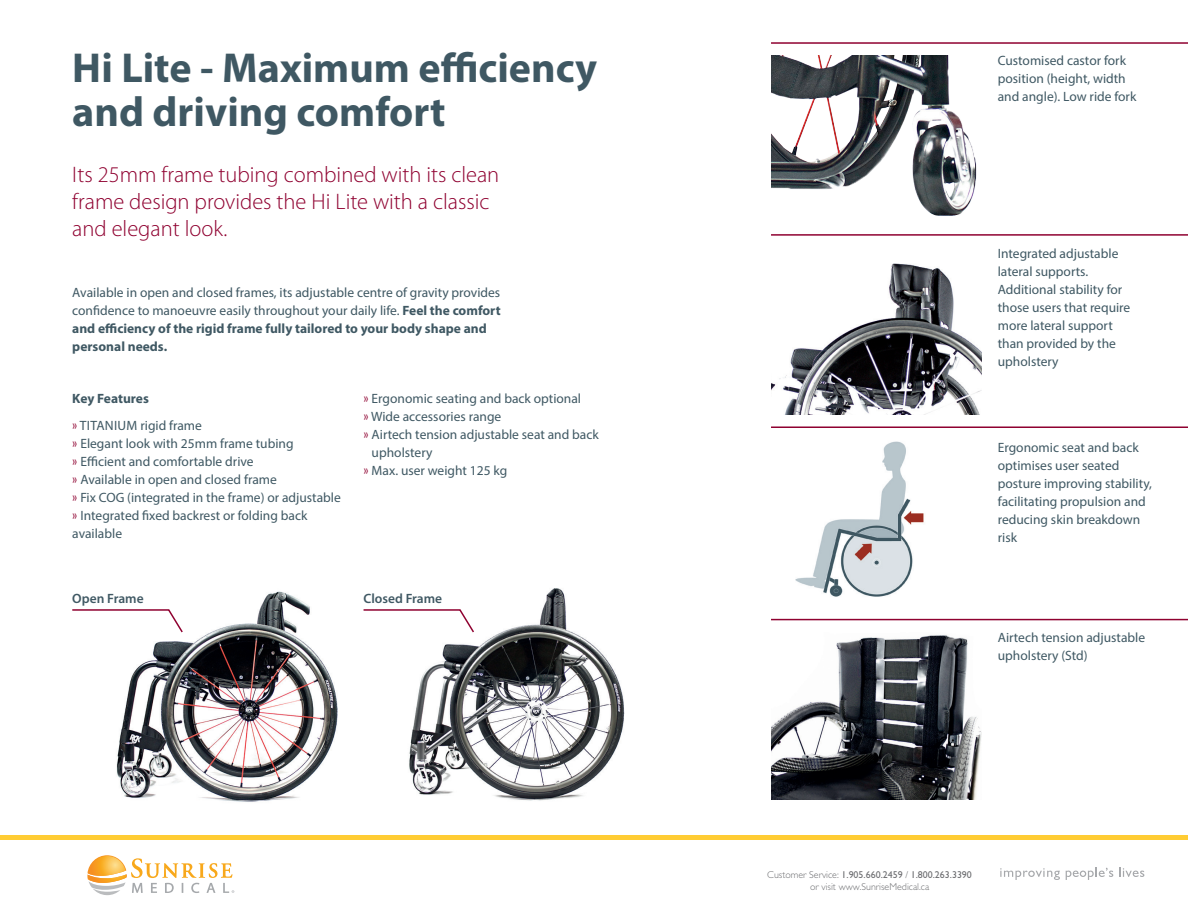
<style>
.page{position:relative;width:1188px;height:918px;background:#fff}
.page>*{position:absolute;margin:0;border:0;box-sizing:border-box;transform-origin:0 0}
.Head_Myriad_Pro_-_Bo{font:700 42px/43.5px "Myriad Pro";color:#3f5863}
.Copy_Myriad_Pro_-_Re{font:300 22.5px/27px "Myriad Pro";color:#8f0130}
.Copy_Myriad_Pro_-_Re-2{font:13.5px/18px "Myriad Pro";color:#3f5863}
.Copy_Myriad_Pro_-_Bo{font:13.5px/18px "Myriad Pro";color:#3f5863}
.Copy_Myriad_Pro_-_Re-3{font:600 13.5px "Myriad Pro";color:#3f5863}
.Copy_Myriad_Pro_-_Bo-2{font:700 13.5px "Myriad Pro";letter-spacing:-.005em;color:#3f5863}
.t1{font:300 9.9px/11.9px "Gill Sans";color:#6d6e71;text-align:center}
.s1{font-weight:700}
.s2{font-family:"Univers Com 47 Light Cond";color:#8f0130}
.s3{font-weight:400}
</style>
<div class="page">
<svg style="left:87px;top:855px;width:147px;height:40px"></svg>
<svg style="left:1000px;top:868px;width:60px;height:12px"></svg>
<svg style="left:1066px;top:868px;width:47px;height:12px"></svg>
<svg style="left:1119px;top:868px;width:25px;height:9px"></svg>
<div style="left:0;top:835px;width:1188px;height:5px;background:#fc3"></div>
<hr style="left:771px;top:426px;width:417px;height:2px;background:#8f0130">
<img style="left:771px;top:635px;width:211px;height:164px">
<hr style="left:771px;top:619px;width:417px;height:1px;background:#8f0130">
<img style="left:771px;top:263px;width:211px;height:151px">
<hr style="left:771px;top:234px;width:417px;height:2px;background:#8f0130">
<hr style="left:771px;top:42px;width:417px;height:2px;background:#8f0130">
<img style="left:409px;top:588px;width:216px;height:213px">
<img style="left:116px;top:591px;width:222px;height:211px">
<img style="left:771px;top:55px;width:206px;height:161px">
<svg style="left:72px;top:608px;width:112px;height:26px"></svg>
<svg style="left:363px;top:608px;width:113px;height:26px"></svg>
<img style="left:795px;top:441px;width:129px;height:156px">
<p class="Head_Myriad_Pro_-_Bo" style="left:72px;top:45px;width:526px">Hi Lite - Maximum efficiency and driving comfort</p>
<p class="Copy_Myriad_Pro_-_Re" style="left:72px;top:161px;width:429px">Its 25mm frame tubing combined with its clean frame design provides the Hi Lite with a classic and elegant look.</p>
<p class="Copy_Myriad_Pro_-_Re-2" style="left:72px;top:283px;width:430px">Available in open and closed frames, its adjustable centre of gravity provides confidence to manoeuvre easily throughout your daily life. <span class="s1">Feel the comfort and efficiency of the rigid frame fully tailored to your body shape and personal needs.</span></p>
<p class="Copy_Myriad_Pro_-_Bo-2" style="left:72px;top:390px;width:78px">Key Features</p>
<p class="Copy_Myriad_Pro_-_Bo" style="left:72px;top:416px;width:131px"><span class="s2">»</span> TITANIUM rigid frame</p>
<p class="Copy_Myriad_Pro_-_Bo" style="left:72px;top:434px;width:223px"><span class="s2">»</span> Elegant look with 25mm frame tubing</p>
<p class="Copy_Myriad_Pro_-_Bo" style="left:72px;top:452px;width:183px"><span class="s2">»</span> Efficient and comfortable drive</p>
<p class="Copy_Myriad_Pro_-_Bo" style="left:72px;top:470px;width:206px"><span class="s2">»</span> Available in open and closed frame</p>
<p class="Copy_Myriad_Pro_-_Bo" style="left:72px;top:488px;width:270px"><span class="s2">»</span> Fix COG (integrated in the frame) or adjustable</p>
<p class="Copy_Myriad_Pro_-_Bo" style="left:72px;top:506px;width:237px"><span class="s2">»</span> Integrated fixed backrest or folding back available</p>
<p class="Copy_Myriad_Pro_-_Bo" style="left:364px;top:389px;width:219px"><span class="s2">»</span> Ergonomic seating and back optional</p>
<p class="Copy_Myriad_Pro_-_Bo" style="left:364px;top:407px;width:139px"><span class="s2">»</span> Wide accessories range</p>
<p class="Copy_Myriad_Pro_-_Bo" style="left:372px;top:425px;width:229px;text-indent:-8px"><span class="s2">»</span> Airtech tension adjustable seat and back upholstery</p>
<p class="Copy_Myriad_Pro_-_Bo" style="left:364px;top:461px;width:145px"><span class="s2">»</span> Max. user weight 125 kg</p>
<p class="Copy_Myriad_Pro_-_Re-3" style="left:72px;top:590px;width:73px">Open Frame</p>
<p class="Copy_Myriad_Pro_-_Re-3" style="left:363px;top:590px;width:80px">Closed Frame</p>
<p class="Copy_Myriad_Pro_-_Re-2" style="left:998px;top:52px;width:140px">Customised castor fork position (height, width and angle). Low ride fork</p>
<p class="Copy_Myriad_Pro_-_Re-2" style="left:998px;top:244px;width:134px">Integrated adjustable lateral supports.<br>Additional stability for those users that require more lateral support than provided by the upholstery</p>
<p class="Copy_Myriad_Pro_-_Re-2" style="left:998px;top:438px;width:143px">Ergonomic seat and back</p>
<p class="Copy_Myriad_Pro_-_Re-2" style="left:998px;top:456px;width:156px">optimises user seated posture improving stability, facilitating propulsion and reducing skin breakdown risk</p>
<p class="Copy_Myriad_Pro_-_Re-2" style="left:998px;top:629px;width:149px">Airtech tension adjustable upholstery (Std)</p>
<p class="t1" style="left:767px;top:868px;width:206px">Customer Service: <span class="s3">1.905.660.2459</span> / <span class="s3">1.800.263.3390 </span>or visit www.SunriseMedical.ca</p>
</div>
